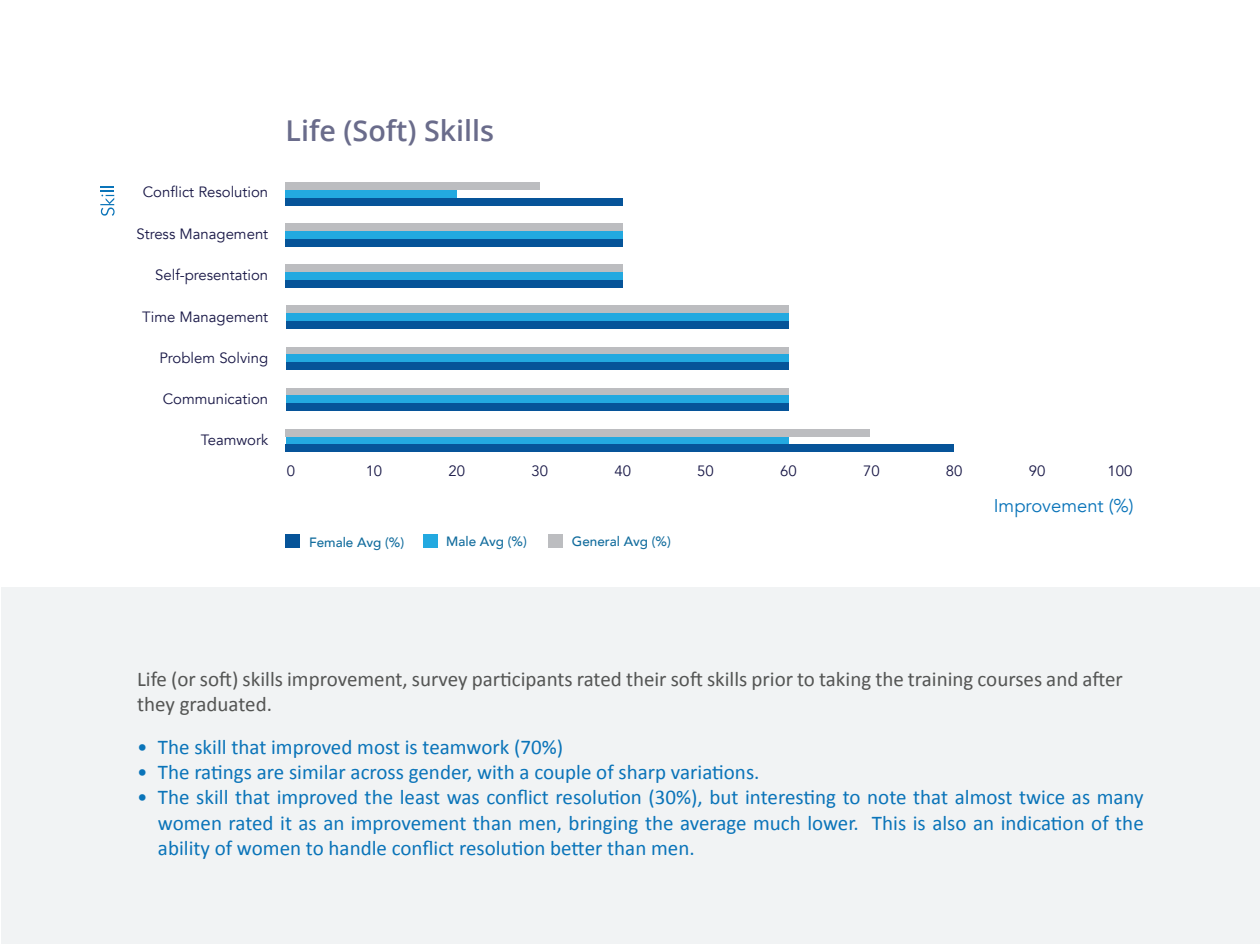
<style>
.page{position:relative;width:1260px;height:945px;background:#fff}
.page>*{position:absolute;margin:0;border:0;box-sizing:border-box;transform-origin:0 0}
.t1{font:600 28.7px "Open Sans";color:#6a6c8b}
.t2{font:21px/25.2px "Calibri";color:#0a74b9}
.t3{font:21px/25.2px "Calibri";color:#545554}
.t4{font:18.38px "Avenir";color:#0a74b9}
.t5{font:14.88px "Avenir";color:#181746}
.t6{font:500 13.47px "Avenir";color:#116c9d}
</style>
<div class="page">
<div style="left:2px;top:587px;width:1258px;height:357px;background:#f1f3f4"></div>
<svg style="left:100px;top:186px;width:15px;height:30px"></svg>
<div style="left:286px;top:444px;width:668px;height:8px;background:#065499"></div>
<div style="left:286px;top:437px;width:502px;height:7px;background:#23a9e0"></div>
<div style="left:286px;top:429px;width:584px;height:8px;background:#bcbdc0"></div>
<div style="left:286px;top:388px;width:502px;height:8px;background:#bcbdc0"></div>
<div style="left:286px;top:395px;width:502px;height:8px;background:#23a9e0"></div>
<div style="left:286px;top:403px;width:502px;height:8px;background:#065499"></div>
<div style="left:286px;top:347px;width:502px;height:7px;background:#bcbdc0"></div>
<div style="left:286px;top:354px;width:502px;height:8px;background:#23a9e0"></div>
<div style="left:286px;top:362px;width:502px;height:8px;background:#065499"></div>
<div style="left:286px;top:306px;width:502px;height:7px;background:#bcbdc0"></div>
<div style="left:286px;top:313px;width:502px;height:8px;background:#23a9e0"></div>
<div style="left:286px;top:321px;width:502px;height:8px;background:#065499"></div>
<div style="left:286px;top:264px;width:337px;height:8px;background:#bcbdc0"></div>
<div style="left:286px;top:272px;width:337px;height:8px;background:#23a9e0"></div>
<div style="left:286px;top:280px;width:337px;height:8px;background:#065499"></div>
<div style="left:286px;top:223px;width:337px;height:8px;background:#bcbdc0"></div>
<div style="left:286px;top:231px;width:337px;height:8px;background:#23a9e0"></div>
<div style="left:286px;top:239px;width:337px;height:7px;background:#065499"></div>
<div style="left:286px;top:182px;width:254px;height:8px;background:#bcbdc0"></div>
<div style="left:286px;top:190px;width:171px;height:8px;background:#23a9e0"></div>
<div style="left:286px;top:198px;width:337px;height:7px;background:#065499"></div>
<div style="left:286px;top:535px;width:14px;height:13px;background:#065499"></div>
<div style="left:423px;top:535px;width:15px;height:13px;background:#23a9e0"></div>
<div style="left:549px;top:535px;width:14px;height:13px;background:#bcbdc0"></div>
<p class="t5" style="left:143px;top:183px;width:127px">Conflict Resolution</p>
<p class="t5" style="left:136px;top:228px;width:133px">Stress Management</p>
<p class="t5" style="left:155px;top:269px;width:114px">Self-presentation</p>
<p class="t5" style="left:142px;top:310px;width:127px">Time Management</p>
<p class="t5" style="left:159px;top:352px;width:110px">Problem Solving</p>
<p class="t5" style="left:163px;top:392px;width:107px">Communication</p>
<p class="t5" style="left:201px;top:434px;width:69px">Teamwork</p>
<h1 class="t1" style="left:286px;top:119px;width:210px">Life (Soft) Skills</h1>
<p class="t5" style="left:287px;top:465px;width:10px">0</p>
<p class="t5" style="left:366px;top:465px;width:18px">10</p>
<p class="t5" style="left:449px;top:465px;width:18px">20</p>
<p class="t5" style="left:531px;top:465px;width:18px">30</p>
<p class="t5" style="left:614px;top:465px;width:18px">40</p>
<p class="t5" style="left:697px;top:465px;width:18px">50</p>
<p class="t5" style="left:780px;top:465px;width:18px">60</p>
<p class="t5" style="left:863px;top:465px;width:18px">70</p>
<p class="t5" style="left:946px;top:465px;width:18px">80</p>
<p class="t5" style="left:1029px;top:465px;width:18px">90</p>
<p class="t5" style="left:1108px;top:465px;width:26px">100</p>
<p class="t6" style="left:309px;top:537px;width:97px">Female Avg (%)</p>
<p class="t6" style="left:446px;top:536px;width:82px">Male Avg (%)</p>
<p class="t6" style="left:572px;top:536px;width:100px">General Avg (%)</p>
<p class="t4" style="left:994px;top:497px;width:141px">Improvement (%)</p>
<p class="t3" style="left:137px;top:667px;width:987px">Life (or soft) skills improvement, survey participants rated their soft skills prior to taking the training courses and after they graduated.</p>
<p class="t2" style="left:158px;top:734px;width:987px">The skill that improved most is teamwork (70%)<br>The ratings are similar across gender, with a couple of sharp variations.<br>The skill that improved the least was conflict resolution (30%), but interesting to note that almost twice as many women rated it as an improvement than men, bringing the average much lower. This is also an indication of the ability of women to handle conflict resolution better than men.</p>
<p class="t2" style="left:137px;top:734px;width:12px;text-align:justify">ï ï ï</p>
</div>
